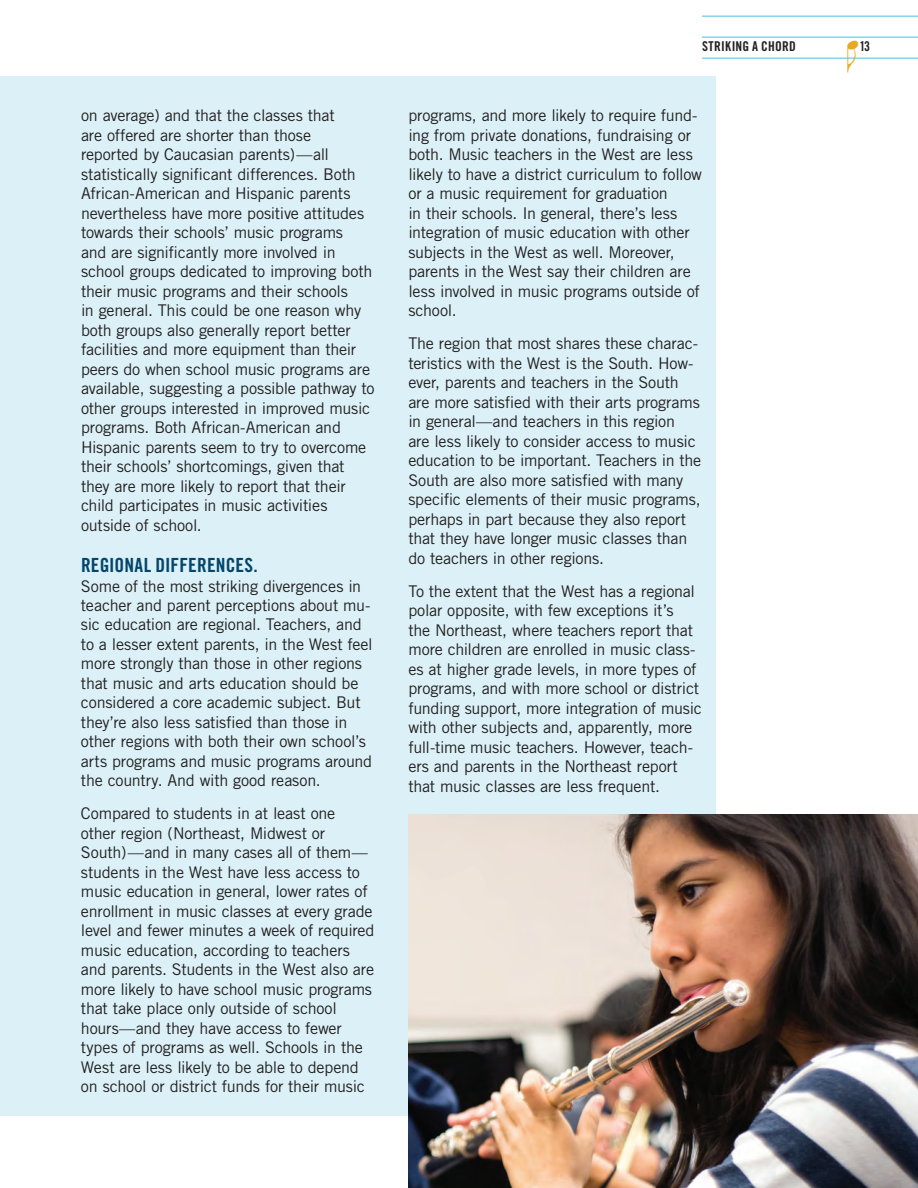
<style>
.page{position:relative;width:918px;height:1188px;background:#fff}
.page>*{position:absolute;margin:0;border:0;box-sizing:border-box;transform-origin:0 0}
.t1{font:39px "Doremi";color:#e7a921}
.t2{font:19.5px "Trade Gothic Bold Cond Twenty";letter-spacing:.01em;color:#02466c}
.t3{font:16.2px/19.5px "Trade Gothic";letter-spacing:-.015em;color:#231f20}
.t4{font:13.5px "Trade Gothic Bold Cond Twenty";letter-spacing:.015em;color:#231f20}
</style>
<div class="page">
<hr style="left:702px;top:16px;width:216px;height:1px;background:#45c4df">
<hr style="left:702px;top:37px;width:216px;height:1px;background:#45c4df">
<hr style="left:702px;top:58px;width:216px;height:1px;background:#45c4df">
<div style="left:0;top:76px;width:716px;height:1040px;background:#dbf1f7"></div>
<img style="left:408px;top:814px;width:510px;height:374px">
<p class="t3" style="left:81px;top:106px;width:295px">on average) and that the classes that<br>are offered are shorter than those<br>reported by Caucasian parents)—all statistically significant differences. Both African-American and Hispanic parents nevertheless have more positive attitudes towards their schools’ music programs<br>and are significantly more involved in school groups dedicated to improving both their music programs and their schools<br>in general. This could be one reason why both groups also generally report better facilities and more equipment than their peers do when school music programs are available, suggesting a possible pathway to other groups interested in improved music programs. Both African-American and Hispanic parents seem to try to overcome their schools’ shortcomings, given that they are more likely to report that their child participates in music activities outside of school.</p>
<p class="t2" style="left:81px;top:553px;width:178px">REGIONAL DIFFERENCES.</p>
<p class="t3" style="left:81px;top:576px;width:293px">Some of the most striking divergences in teacher and parent perceptions about mu&shy;sic education are regional. Teachers, and to a lesser extent parents, in the West feel more strongly than those in other regions that music and arts education should be considered a core academic subject. But they’re also less satisfied than those in other regions with both their own school’s arts programs and music programs around the country. And with good reason.</p>
<p class="t3" style="left:81px;top:804px;width:295px">Compared to students in at least one<br>other region (Northeast, Midwest or South)—and in many cases all of them— students in the West have less access to music education in general, lower rates of enrollment in music classes at every grade level and fewer minutes a week of required music education, according to teachers and parents. Students in the West also are more likely to have school music programs that take place only outside of school hours—and they have access to fewer types of programs as well. Schools in the West are less likely to be able to depend on school or district funds for their music</p>
<p class="t4" style="left:702px;top:38px;width:95px">STRIKING A CHORD</p>
<h1 class="t1" style="left:847px;top:9px;width:15px">E</h1>
<p class="t4" style="left:859px;top:38px;width:12px">13</p>
<p class="t3" style="left:408px;top:105px;width:295px">programs, and more likely to require fund&shy;ing from private donations, fundraising or both. Music teachers in the West are less likely to have a district curriculum to follow or a music requirement for graduation<br>in their schools. In general, there’s less integration of music education with other subjects in the West as well. Moreover, parents in the West say their children are less involved in music programs outside of school.</p>
<p class="t3" style="left:408px;top:333px;width:295px">The region that most shares these charac&shy;teristics with the West is the South. How&shy;ever, parents and teachers in the South are more satisfied with their arts programs in general—and teachers in this region<br>are less likely to consider access to music education to be important. Teachers in the South are also more satisfied with many specific elements of their music programs, perhaps in part because they also report that they have longer music classes than do teachers in other regions.</p>
<p class="t3" style="left:408px;top:581px;width:295px">To the extent that the West has a regional polar opposite, with few exceptions it’s<br>the Northeast, where teachers report that more children are enrolled in music class&shy;es at higher grade levels, in more types of programs, and with more school or district funding support, more integration of music with other subjects and, apparently, more full-time music teachers. However, teach&shy;ers and parents in the Northeast report that music classes are less frequent.</p>
</div>
